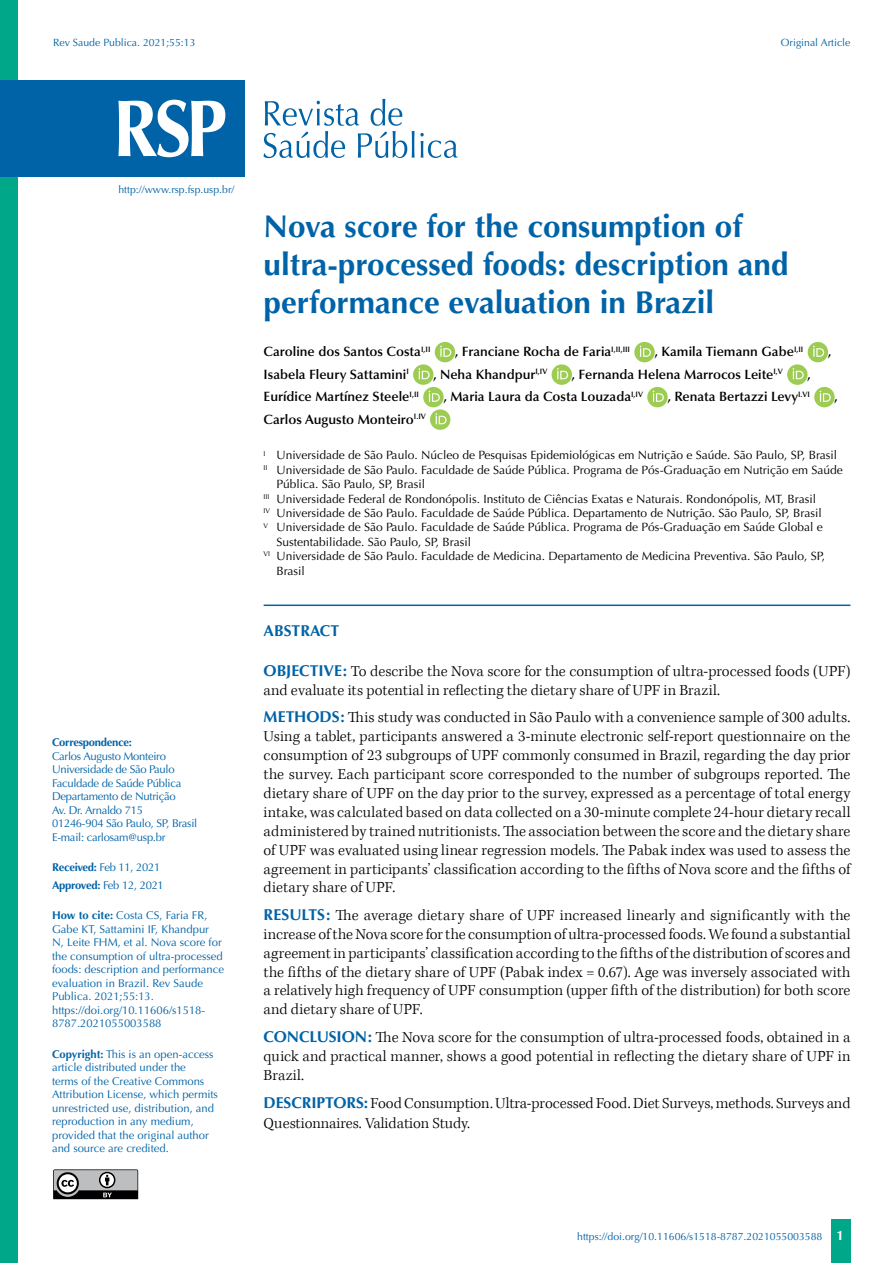
<style>
.page{position:relative;width:893px;height:1263px;background:#fff}
.page>*{position:absolute;margin:0;border:0;box-sizing:border-box;transform-origin:0 0}
.t1{font:700 31.5px/37.8px "Optima";color:#0063a7}
.t2{font:300 15.75px/18.9px "Kepler Std";color:#000;text-align:justify}
.t3{font:700 15.75px "Optima";color:#0063a7}
.t4{font:600 13.5px "Optima";color:#000}
.t5{font:12px "Optima";color:#000}
.t6{font:11.25px/13.5px "Optima";color:#0063a7}
.t7{font:11.25px/13.5px "Optima";letter-spacing:-.025em;color:#0063a7}
.t8{font:700 11.25px "Optima";letter-spacing:-.025em;color:#0063a7}
.t9{font:10.5px "Optima";color:#0063a7}
.s1{font-weight:700}
.s2{font-family:"Optima";font-weight:700;color:#0063a7}
.s3{font-weight:700;font-size:13.5px;color:#fff}
</style>
<div class="page">
<div style="left:831px;top:1220px;width:20px;height:43px;background:#00a788"></div>
<svg style="left:53px;top:1169px;width:85px;height:30px;background:#7e7f80"></svg>
<div style="left:0;top:0;width:18px;height:1263px;background:#00a788"></div>
<hr style="left:264px;top:604px;width:586px;height:2px;background:#0063a7">
<div style="left:435px;top:342px;width:20px;height:20px;background:#9ccc51;border-radius:50%"></div>
<svg style="left:440px;top:346px;width:11px;height:11px"></svg>
<div style="left:634px;top:342px;width:21px;height:20px;background:#9ccc51;border-radius:50%"></div>
<svg style="left:640px;top:346px;width:11px;height:11px"></svg>
<div style="left:808px;top:342px;width:20px;height:20px;background:#9ccc51;border-radius:50%"></div>
<svg style="left:813px;top:346px;width:11px;height:11px"></svg>
<div style="left:413px;top:364px;width:20px;height:21px;background:#9ccc51;border-radius:50%"></div>
<svg style="left:419px;top:368px;width:11px;height:11px"></svg>
<div style="left:552px;top:364px;width:20px;height:21px;background:#9ccc51;border-radius:50%"></div>
<svg style="left:557px;top:368px;width:11px;height:11px"></svg>
<svg style="left:787px;top:364px;width:21px;height:21px"></svg>
<svg style="left:793px;top:368px;width:11px;height:11px"></svg>
<div style="left:423px;top:387px;width:21px;height:20px;background:#9ccc51;border-radius:50%"></div>
<svg style="left:429px;top:391px;width:11px;height:11px"></svg>
<div style="left:647px;top:387px;width:21px;height:20px;background:#9ccc51;border-radius:50%"></div>
<svg style="left:653px;top:391px;width:11px;height:11px"></svg>
<div style="left:814px;top:387px;width:21px;height:20px;background:#9ccc51;border-radius:50%"></div>
<svg style="left:820px;top:391px;width:11px;height:11px"></svg>
<div style="left:430px;top:409px;width:20px;height:21px;background:#9ccc51;border-radius:50%"></div>
<svg style="left:435px;top:413px;width:12px;height:11px"></svg>
<svg style="left:263px;top:99px;width:195px;height:59px"></svg>
<div style="left:0;top:80px;width:244px;height:96px;background:#0063a7"></div>
<svg style="left:118px;top:100px;width:107px;height:57px"></svg>
<p class="t9" style="left:53px;top:36px;width:144px">Rev Saude Publica. 2021;55:13</p>
<p class="t9" style="left:781px;top:36px;width:71px">Original Article</p>
<p class="t9" style="left:118px;top:183px;width:117px">http://www.rsp.fsp.usp.br/</p>
<p class="t8" style="left:52px;top:736px;width:81px">Correspondence:</p>
<p class="t7" style="left:52px;top:749px;width:147px">Carlos Augusto Monteiro<br>Universidade de São Paulo<br>Faculdade de Saúde Pública<br>Departamento de Nutrição<br>Av. Dr. Arnaldo 715<br>01246-904 São Paulo, SP, Brasil<br>E-mail: carlosam@usp.br</p>
<p class="t7" style="left:52px;top:859px;width:113px;line-height:17.7px"><span class="s1">Received:</span> Feb 11, 2021<br><span class="s1">Approved:</span> Feb 12, 2021</p>
<p class="t6" style="left:52px;top:909px;width:173px"><span class="s1">How to cite:</span> Costa CS, Faria FR,<br>Gabe KT, Sattamini IF, Khandpur<br>N, Leite FHM, et al. Nova score for the consumption of ultra-processed foods: description and performance evaluation in Brazil. Rev Saude<br>Publica. 2021;55:13. https://doi.org/10.11606/s1518-<br>8787.2021055003588</p>
<p class="t6" style="left:52px;top:1047px;width:167px"><span class="s1">Copyright:</span> This is an open-access article distributed under the<br>terms of the Creative Commons<br>Attribution License, which permits unrestricted use, distribution, and reproduction in any medium, provided that the original author and source are credited.</p>
<h1 class="t1" style="left:264px;top:208px;width:526px">Nova score for the consumption of ultra-processed foods: description and performance evaluation in Brazil</h1>
<p class="t4" style="left:264px;top:344px;width:168px">Caroline dos Santos Costa<sup>I,II</sup></p>
<p class="t4" style="left:455px;top:344px;width:176px">, Franciane Rocha de Faria<sup>I,II,III</sup></p>
<p class="t4" style="left:655px;top:344px;width:150px">, Kamila Tiemann Gabe<sup>I,II</sup></p>
<p class="t4" style="left:828px;top:344px;width:5px">,</p>
<p class="t4" style="left:264px;top:366px;width:147px">Isabela Fleury Sattamini<sup>I</sup></p>
<p class="t4" style="left:433px;top:366px;width:115px">, Neha Khandpur<sup>I,IV</sup></p>
<p class="t4" style="left:572px;top:366px;width:212px">, Fernanda Helena Marrocos Leite<sup>I,V</sup></p>
<p class="t4" style="left:808px;top:366px;width:5px">,</p>
<p class="t4" style="left:264px;top:389px;width:157px">Eurídice Martínez Steele<sup>I,II</sup></p>
<p class="t4" style="left:444px;top:389px;width:201px">, Maria Laura da Costa Louzada<sup>I,IV</sup></p>
<p class="t4" style="left:668px;top:389px;width:144px">, Renata Bertazzi Levy<sup>I.VI</sup></p>
<p class="t4" style="left:835px;top:389px;width:5px">,</p>
<p class="t4" style="left:264px;top:411px;width:164px">Carlos Augusto Monteiro<sup>I.IV</sup></p>
<p class="t5" style="left:264px;top:448px;width:575px"><sup>I</sup> Universidade de São Paulo. Núcleo de Pesquisas Epidemiológicas em Nutrição e Saúde. São Paulo, SP, Brasil</p>
<p class="t5" style="left:264px;top:463px;width:581px"><sup>II</sup> Universidade de São Paulo. Faculdade de Saúde Pública. Programa de Pós-Graduação em Nutrição em Saúde</p>
<p class="t5" style="left:276px;top:477px;width:150px">Pública. São Paulo, SP, Brasil</p>
<p class="t5" style="left:264px;top:492px;width:554px"><sup>III</sup> Universidade Federal de Rondonópolis. Instituto de Ciências Exatas e Naturais. Rondonópolis, MT, Brasil</p>
<p class="t5" style="left:264px;top:506px;width:560px"><sup>IV</sup> Universidade de São Paulo. Faculdade de Saúde Pública. Departamento de Nutrição. São Paulo, SP, Brasil</p>
<p class="t5" style="left:264px;top:520px;width:561px"><sup>V</sup> Universidade de São Paulo. Faculdade de Saúde Pública. Programa de Pós-Graduação em Saúde Global e</p>
<p class="t5" style="left:276px;top:535px;width:196px">Sustentabilidade. São Paulo, SP, Brasil</p>
<p class="t5" style="left:264px;top:549px;width:563px"><sup>VI</sup> Universidade de São Paulo. Faculdade de Medicina. Departamento de Medicina Preventiva. São Paulo, SP,</p>
<p class="t5" style="left:276px;top:564px;width:30px">Brasil</p>
<p class="t3" style="left:264px;top:621px;width:77px">ABSTRACT</p>
<p class="t2" style="left:264px;top:662px;width:588px"><span class="s2">OBJECTIVE:</span> To describe the Nova score for the consumption of ultra-processed foods (UPF) and evaluate its potential in reflecting the dietary share of UPF in Brazil.</p>
<p class="t2" style="left:264px;top:708px;width:588px"><span class="s2">METHODS:</span> This study was conducted in São Paulo with a convenience sample of 300 adults.<br>Using a tablet, participants answered a 3-minute electronic self-report questionnaire on the consumption of 23 subgroups of UPF commonly consumed in Brazil, regarding the day prior the survey. Each participant score corresponded to the number of subgroups reported. The dietary share of UPF on the day prior to the survey, expressed as a percentage of total energy intake, was calculated based on data collected on a 30-minute complete 24-hour dietary recall administered by trained nutritionists. The association between the score and the dietary share of UPF was evaluated using linear regression models. The Pabak index was used to assess the agreement in participants’ classification according to the fifths of Nova score and the fifths of dietary share of UPF.</p>
<p class="t2" style="left:264px;top:906px;width:588px"><span class="s2">RESULTS:</span> The average dietary share of UPF increased linearly and significantly with the increase of the Nova score for the consumption of ultra-processed foods. We found a substantial agreement in participants’ classification according to the fifths of the distribution of scores and the fifths of the dietary share of UPF (Pabak index = 0.67). Age was inversely associated with a relatively high frequency of UPF consumption (upper fifth of the distribution) for both score and dietary share of UPF.</p>
<p class="t2" style="left:264px;top:1028px;width:588px"><span class="s2">CONCLUSION:</span> The Nova score for the consumption of ultra-processed foods, obtained in a quick and practical manner, shows a good potential in reflecting the dietary share of UPF in Brazil.</p>
<p class="t2" style="left:264px;top:1094px;width:588px;line-height:19.8px"><span class="s2">DESCRIPTORS:</span> Food Consumption. Ultra-processed Food. Diet Surveys, methods. Surveys and<br>Questionnaires. Validation Study.</p>
<p class="t9" style="left:577px;top:1230px;width:268px">https://doi.org/10.11606/s1518-8787.2021055003588 <span class="s3">1</span></p>
</div>
